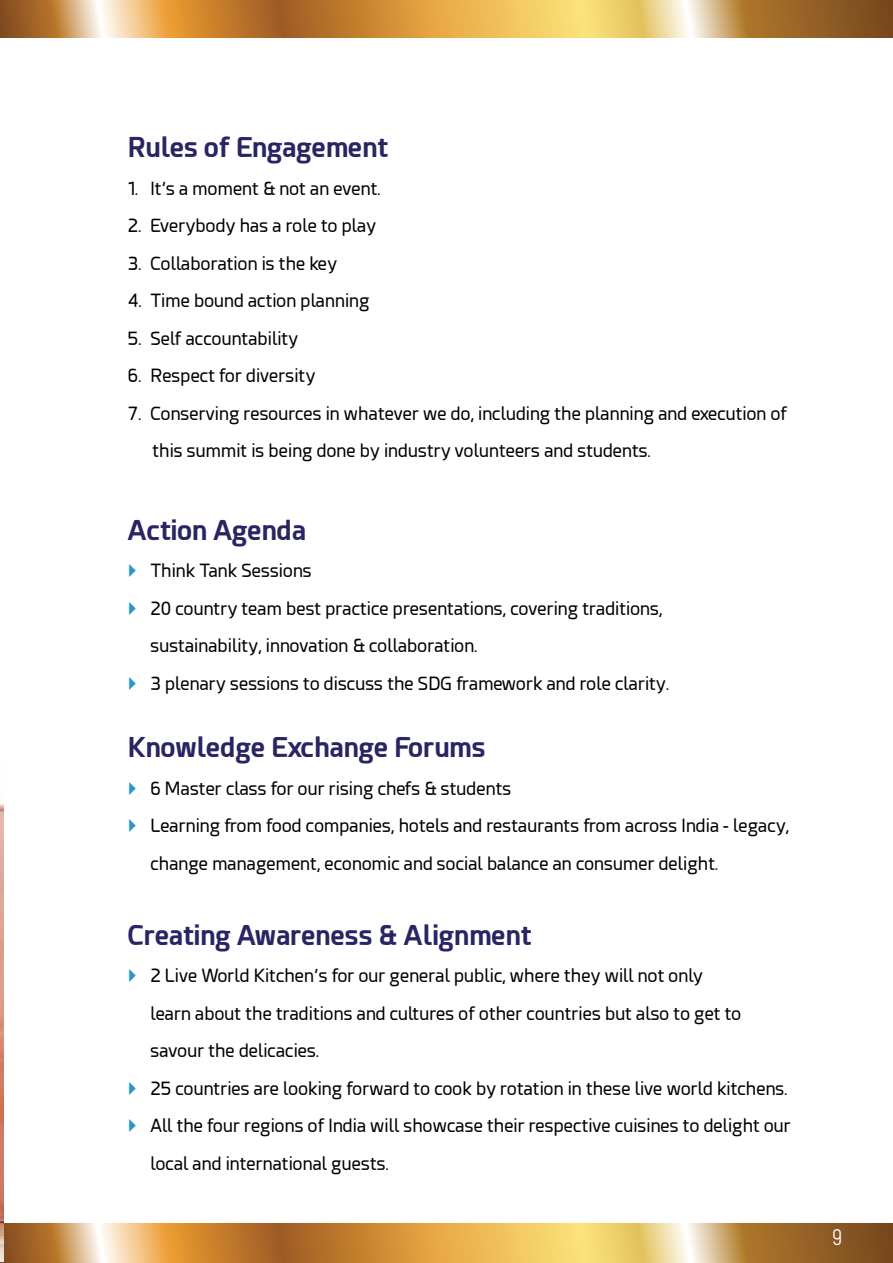
<style>
.page{position:relative;width:893px;height:1263px;background:#fff}
.page>*{position:absolute;margin:0;border:0;box-sizing:border-box;transform-origin:0 0}
.t1{font:700 27px "Esphimere";color:#282562}
.t2{font:22.5px "Akrobat";color:#fff}
.t3{font:18px/37.5px "Esphimere";color:#000}
</style>
<div class="page">
<svg style="left:0;top:0;width:893px;height:38px"></svg>
<svg style="left:0;top:1224px;width:893px;height:39px"></svg>
<img style="left:0;top:803px;width:4px;height:458px">
<h1 class="t1" style="left:128px;top:131px;width:262px">Rules of Engagement</h1>
<p class="t3" style="left:128px;top:170px;width:254px">1. It’s a moment &amp; not an event.</p>
<p class="t3" style="left:128px;top:207px;width:250px">2. Everybody has a role to play</p>
<p class="t3" style="left:128px;top:245px;width:211px">3. Collaboration is the key</p>
<p class="t3" style="left:128px;top:282px;width:243px">4. Time bound action planning</p>
<p class="t3" style="left:128px;top:320px;width:172px">5. Self accountability</p>
<p class="t3" style="left:128px;top:357px;width:189px">6. Respect for diversity</p>
<p class="t3" style="left:152px;top:395px;width:636px;text-indent:-25px">7. Conserving resources in whatever we do, including the planning and execution of this summit is being done by industry volunteers and students.</p>
<h1 class="t1" style="left:128px;top:513px;width:180px">Action Agenda</h1>
<p class="t3" style="left:150px;top:552px;width:520px">Think Tank Sessions<br>20 country team best practice presentations, covering traditions, sustainability, innovation &amp; collaboration.<br>3 plenary sessions to discuss the SDG framework and role clarity.</p>
<h1 class="t1" style="left:128px;top:731px;width:359px">Knowledge Exchange Forums</h1>
<p class="t3" style="left:150px;top:770px;width:640px">6 Master class for our rising chefs &amp; students<br>Learning from food companies, hotels and restaurants from across India - legacy, change management, economic and social balance an consumer delight.</p>
<h1 class="t1" style="left:128px;top:918px;width:405px">Creating Awareness &amp; Alignment</h1>
<p class="t3" style="left:150px;top:957px;width:642px">2 Live World Kitchen’s for our general public, where they will not only<br>learn about the traditions and cultures of other countries but also to get to savour the delicacies.<br>25 countries are looking forward to cook by rotation in these live world kitchens.<br>All the four regions of India will showcase their respective cuisines to delight our local and international guests.</p>
<p class="t2" style="left:832px;top:1224px;width:12px">9</p>
</div>
